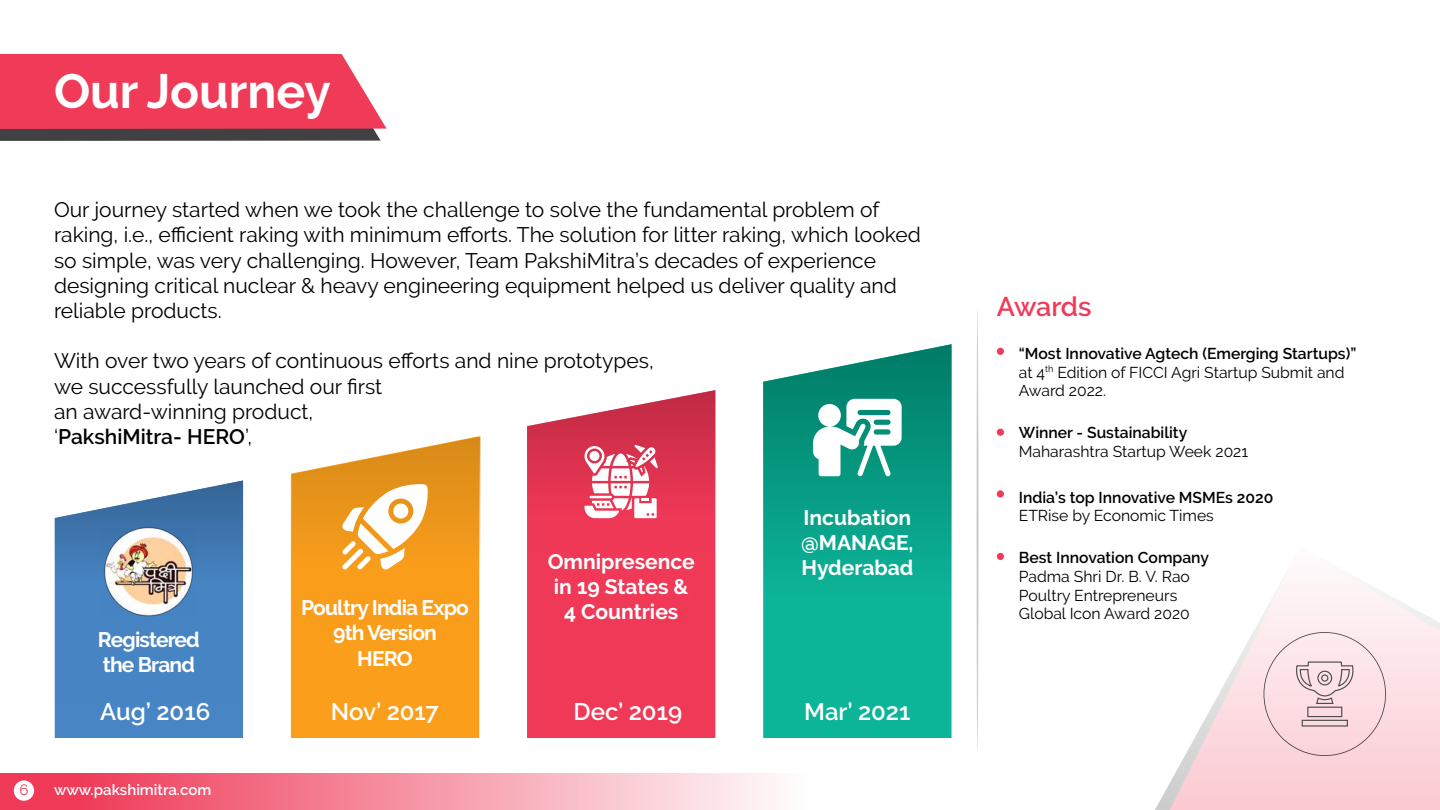
<style>
.page{position:relative;width:1440px;height:810px;background:#fff}
.page>*{position:absolute;margin:0;border:0;box-sizing:border-box;transform-origin:0 0}
.t1{font:700 48px "Raleway";color:#fff}
.t2{font:600 27px "Raleway";letter-spacing:-.015em;color:#ef3a58}
.t3{font:600 24px "Raleway";color:#fff}
.t4{font:21px/25.2px "Raleway";color:#000}
.t5{font:700 21px/25.2px "Raleway";letter-spacing:-.005em;color:#fff;text-align:justify}
.t6{font:700 21px/25.2px "Raleway";letter-spacing:-.04em;color:#fff}
.t7{font:15.75px/18.9px "Raleway";color:#000}
.t8{font:600 15.75px "Raleway";color:#000}
.t9{font:600 15px "Raleway";color:#fff}
.t10{font:15px "Raleway";color:#ef3a58}
.s1{font-weight:600}
</style>
<div class="page">
<svg style="left:0;top:773px;width:775px;height:37px;background:#f58fa0"></svg>
<div style="left:14px;top:780px;width:20px;height:21px;background:#fff;border-radius:50%"></div>
<svg style="left:0;top:54px;width:386px;height:87px;background:#d8455d"></svg>
<svg style="left:1170px;top:585px;width:270px;height:225px"></svg>
<div style="left:997px;top:348px;width:7px;height:7px;background:#ef3a58;border-radius:50%"></div>
<div style="left:997px;top:429px;width:7px;height:7px;background:#ef3a58;border-radius:50%"></div>
<div style="left:997px;top:490px;width:7px;height:8px;background:#ef3a58;border-radius:50%"></div>
<div style="left:997px;top:553px;width:7px;height:7px;background:#ef3a58;border-radius:50%"></div>
<svg style="left:1263px;top:632px;width:123px;height:124px;background:#f1d6da"></svg>
<div style="left:1321px;top:674px;width:7px;height:8px;border:1px solid #4f4d4d;border-radius:50%"></div>
<svg style="left:976px;top:309px;width:2px;height:442px"></svg>
<svg style="left:763px;top:344px;width:188px;height:394px;background:#17aa92"></svg>
<svg style="left:813px;top:399px;width:88px;height:77px"></svg>
<div style="left:55px;top:702px;width:188px;height:36px;background:#4785c4"></div>
<svg style="left:55px;top:481px;width:188px;height:221px;background:#568bc2"></svg>
<img style="left:102px;top:527px;width:93px;height:89px">
<div style="left:527px;top:552px;width:188px;height:186px;background:#f03857"></div>
<svg style="left:527px;top:390px;width:188px;height:162px"></svg>
<div style="left:291px;top:436px;width:188px;height:302px;background:#fa9e1c"></div>
<svg style="left:292px;top:437px;width:188px;height:205px"></svg>
<h1 class="t1" style="left:54px;top:64px;width:278px">Our Journey</h1>
<p class="t4" style="left:54px;top:197px;width:868px">Our journey started when we took the challenge to solve the fundamental problem of raking, i.e., efficient raking with minimum efforts. The solution for litter raking, which looked so simple, was very challenging. However, Team PakshiMitra’s decades of experience designing critical nuclear &amp; heavy engineering equipment helped us deliver quality and reliable products.</p>
<p class="t4" style="left:54px;top:348px;width:601px">With over two years of continuous efforts and nine prototypes, we successfully launched our first<br>an award-winning product,<br>‘<span class="s1">PakshiMitra- HERO</span>’,</p>
<p class="t5" style="left:801px;top:505px;width:114px">Incubation @MANAGE, Hyderabad</p>
<p class="t5" style="left:548px;top:549px;width:148px;text-align:center">Omnipresence in 19 States &amp;<br>4 Countries</p>
<p class="t6" style="left:301px;top:595px;width:169px;text-align:center">Poultry India Expo<br>9th Version<br>HERO</p>
<p class="t3" style="left:331px;top:698px;width:109px">Nov’ 2017</p>
<p class="t6" style="left:98px;top:627px;width:103px">Registered the Brand</p>
<p class="t3" style="left:100px;top:698px;width:111px">Aug’ 2016</p>
<p class="t3" style="left:804px;top:698px;width:108px">Mar’ 2021</p>
<p class="t3" style="left:573px;top:698px;width:110px">Dec’ 2019</p>
<p class="t10" style="left:19px;top:781px;width:11px">6</p>
<p class="t9" style="left:54px;top:781px;width:159px">www.pakshimitra.com</p>
<p class="t2" style="left:997px;top:291px;width:96px">Awards</p>
<p class="t7" style="left:1019px;top:344px;width:339px"><span class="s1">“Most Innovative Agtech (Emerging Startups)” </span>at 4<sup>th</sup> Edition of FICCI Agri Startup Submit and<br>Award 2022.</p>
<p class="t8" style="left:1019px;top:424px;width:170px">Winner - Sustainability</p>
<p class="t7" style="left:1019px;top:442px;width:231px">Maharashtra Startup Week 2021</p>
<p class="t8" style="left:1019px;top:488px;width:256px">India’s top Innovative MSMEs 2020</p>
<p class="t7" style="left:1019px;top:506px;width:197px">ETRise by Economic Times</p>
<p class="t8" style="left:1019px;top:548px;width:192px">Best Innovation Company</p>
<p class="t7" style="left:1019px;top:567px;width:173px">Padma Shri Dr. B. V. Rao<br>Poultry Entrepreneurs<br>Global Icon Award 2020</p>
</div>
